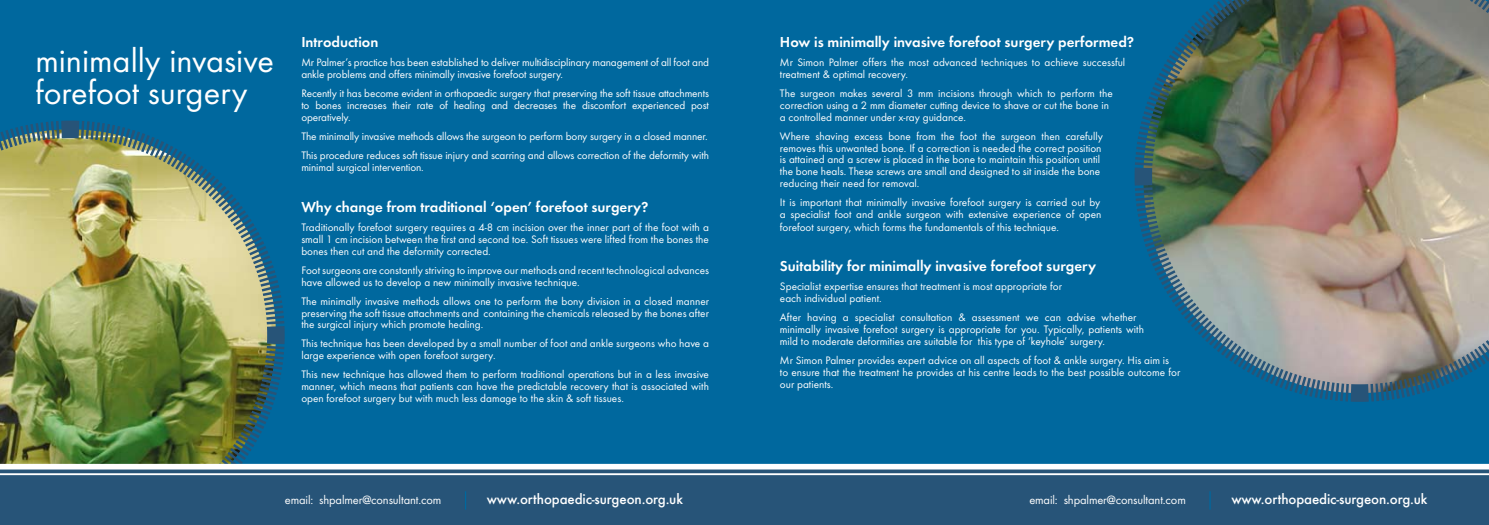
<style>
.page{position:relative;width:1489px;height:525px;background:#fff}
.page>*{position:absolute;margin:0;border:0;box-sizing:border-box;transform-origin:0 0}
.t1{font:34.38px/32.2px "Futura T";color:#fff}
.t2{font:600 15px "Futura T";color:#fff}
.t3{font:500 15px "Futura T";letter-spacing:-.01em;color:#fff}
.t4{font:12.5px "Futura T";letter-spacing:-.01em;color:#fff}
.t5{font:11.25px/11.9px "Futura T";color:#fff}
</style>
<div class="page">
<div style="left:0;top:0;width:1488px;height:464px;background:#00689e"></div>
<img style="left:0;top:120px;width:285px;height:343px">
<div style="left:0;top:464px;width:1488px;height:60px;background:#275478"></div>
<div style="left:0;top:463px;width:1488px;height:6px;background:#fff"></div>
<hr style="left:0;top:473px;width:1488px;height:2px;background:#fff">
<img style="left:1134px;top:0;width:354px;height:402px">
<svg style="left:465px;top:491px;width:1px;height:18px"></svg>
<svg style="left:1209px;top:491px;width:1px;height:18px"></svg>
<h1 class="t1" style="left:35px;top:44px;width:240px">minimally invasive forefoot surgery</h1>
<h2 class="t2" style="left:301px;top:33px;width:78px">Introduction</h2>
<p class="t5" style="left:301px;top:56px;width:409px">Mr Palmer’s practice has been established to deliver multidisciplinary management of all foot and ankle problems and offers minimally invasive forefoot surgery.</p>
<p class="t5" style="left:301px;top:87px;width:409px;text-align:justify">Recently it has become evident in orthopaedic surgery that preserving the soft tissue attachments to bones increases their rate of healing and decreases the discomfort experienced post operatively.</p>
<p class="t5" style="left:301px;top:126px;width:409px;line-height:19px">The minimally invasive methods allows the surgeon to perform bony surgery in a closed manner.<br>This procedure reduces soft tissue injury and scarring and allows correction of the deformity with</p>
<p class="t5" style="left:301px;top:161px;width:124px">minimal surgical intervention.</p>
<h2 class="t2" style="left:301px;top:198px;width:349px">Why change from traditional ‘open’ forefoot surgery?</h2>
<p class="t5" style="left:301px;top:221px;width:409px;text-align:justify">Traditionally forefoot surgery requires a 4-8 cm incision over the inner part of the foot with a small 1 cm incision between the first and second toe. Soft tissues were lifted from the bones the bones then cut and the deformity corrected.</p>
<p class="t5" style="left:301px;top:264px;width:409px">Foot surgeons are constantly striving to improve our methods and recent technological advances have allowed us to develop a new minimally invasive technique.</p>
<p class="t5" style="left:301px;top:295px;width:409px;text-align:justify">The minimally invasive methods allows one to perform the bony division in a closed manner preserving the soft tissue attachments and containing the chemicals released by the bones after the surgical injury which promote healing.</p>
<p class="t5" style="left:301px;top:337px;width:409px">This technique has been developed by a small number of foot and ankle surgeons who have a large experience with open forefoot surgery.</p>
<p class="t5" style="left:301px;top:368px;width:409px;text-align:justify">This new technique has allowed them to perform traditional operations but in a less invasive manner, which means that patients can have the predictable recovery that is associated with open forefoot surgery but with much less damage to the skin &amp; soft tissues.</p>
<h2 class="t2" style="left:780px;top:33px;width:356px">How is minimally invasive forefoot surgery performed?</h2>
<p class="t5" style="left:780px;top:56px;width:347px">Mr Simon Palmer offers the most advanced techniques to achieve successful treatment &amp; optimal recovery.</p>
<p class="t5" style="left:780px;top:87px;width:334px">The surgeon makes several 3 mm incisions through which to perform the correction using a 2 mm diameter cutting device to shave or cut the bone in a controlled manner under x-ray guidance.</p>
<p class="t5" style="left:780px;top:130px;width:324px">Where shaving excess bone from the foot the surgeon then carefully removes this unwanted bone. If a correction is needed the correct position is attained and a screw is placed in the bone to maintain this position until the bone heals. These screws are small and designed to sit inside the bone reducing their need for removal.</p>
<p class="t5" style="left:780px;top:196px;width:323px;line-height:12.2px;text-align:justify">It is important that minimally invasive forefoot surgery is carried out by a specialist foot and ankle surgeon with extensive experience of open forefoot surgery, which forms the fundamentals of this technique.</p>
<h2 class="t2" style="left:780px;top:257px;width:317px">Suitability for minimally invasive forefoot surgery</h2>
<p class="t5" style="left:780px;top:280px;width:283px">Specialist expertise ensures that treatment is most appropriate for each individual patient.</p>
<p class="t5" style="left:780px;top:311px;width:365px">After having a specialist consultation &amp; assessment we can advise whether minimally invasive forefoot surgery is appropriate for you. Typically, patients with mild to moderate deformities are suitable for this type of ‘keyhole’ surgery.</p>
<p class="t5" style="left:780px;top:354px;width:402px">Mr Simon Palmer provides expert advice on all aspects of foot &amp; ankle surgery. His aim is<br>to ensure that the treatment he provides at his centre leads to the best possible outcome for our patients.</p>
<p class="t4" style="left:285px;top:492px;width:158px">email: shpalmer@consultant.com</p>
<h2 class="t3" style="left:487px;top:490px;width:198px">www.orthopaedic-surgeon.org.uk</h2>
<p class="t4" style="left:1029px;top:492px;width:158px">email: shpalmer@consultant.com</p>
<h2 class="t3" style="left:1231px;top:490px;width:198px">www.orthopaedic-surgeon.org.uk</h2>
</div>
